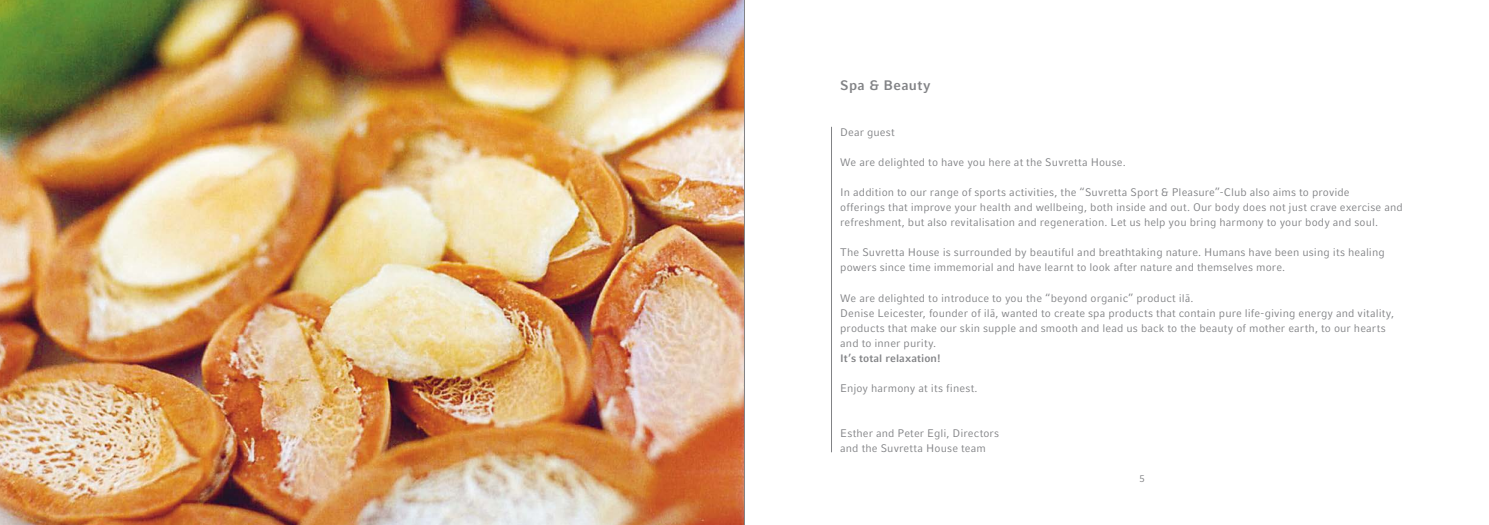
<style>
.page{position:relative;width:1489px;height:525px;background:#fff}
.page>*{position:absolute;margin:0;border:0;box-sizing:border-box;transform-origin:0 0}
.t1{font:700 13.75px "Compatil Fact LT";letter-spacing:.025em;color:#828386}
.t2{font:11px/15px "Compatil Fact LT";letter-spacing:.01em;color:#828386}
.t3{font:700 10.75px "Compatil Fact LT";letter-spacing:.01em;color:#828386}
.t4{font:9.75px "Compatil Fact LT";color:#828386}
.s1{font-family:"Agilita LT Pro";font-weight:300;font-size:11.38px}
</style>
<div class="page">
<hr style="left:831px;top:127px;width:1px;height:325px;background:#828386">
<img style="left:0;top:0;width:744px;height:524px">
<hr style="left:744px;top:0;width:1px;height:524px;background:#828386">
<p class="t1" style="left:840px;top:78px;width:92px">Spa &amp; Beauty</p>
<p class="t2" style="left:840px;top:124px;width:56px">Dear guest</p>
<p class="t2" style="left:840px;top:154px;width:287px">We are delighted to have you here at the Suvretta House.</p>
<p class="t2" style="left:840px;top:184px;width:564px">In addition to our range of sports activities, the “Suvretta Sport &amp; Pleasure”-Club also aims to provide<br>offerings that improve your health and wellbeing, both inside and out. Our body does not just crave exercise and refreshment, but also revitalisation and regeneration. Let us help you bring harmony to your body and soul.</p>
<p class="t2" style="left:840px;top:245px;width:546px">The Suvretta House is surrounded by beautiful and breathtaking nature. Humans have been using its healing powers since time immemorial and have learnt to look after nature and themselves more.</p>
<p class="t2" style="left:840px;top:290px;width:555px">We are delighted to introduce to you the “beyond organic” product il<span class="s1">ā</span>.<br>Denise Leicester, founder of il<span class="s1">ā</span>, wanted to create spa products that contain pure life-giving energy and vitality, products that make our skin supple and smooth and lead us back to the beauty of mother earth, to our hearts and to inner purity.</p>
<p class="t3" style="left:840px;top:351px;width:102px">It’s total relaxation!</p>
<p class="t2" style="left:840px;top:380px;width:139px">Enjoy harmony at its finest.</p>
<p class="t2" style="left:840px;top:425px;width:160px">Esther and Peter Egli, Directors and the Suvretta House team</p>
<p class="t4" style="left:1139px;top:473px;width:7px">5</p>
</div>
